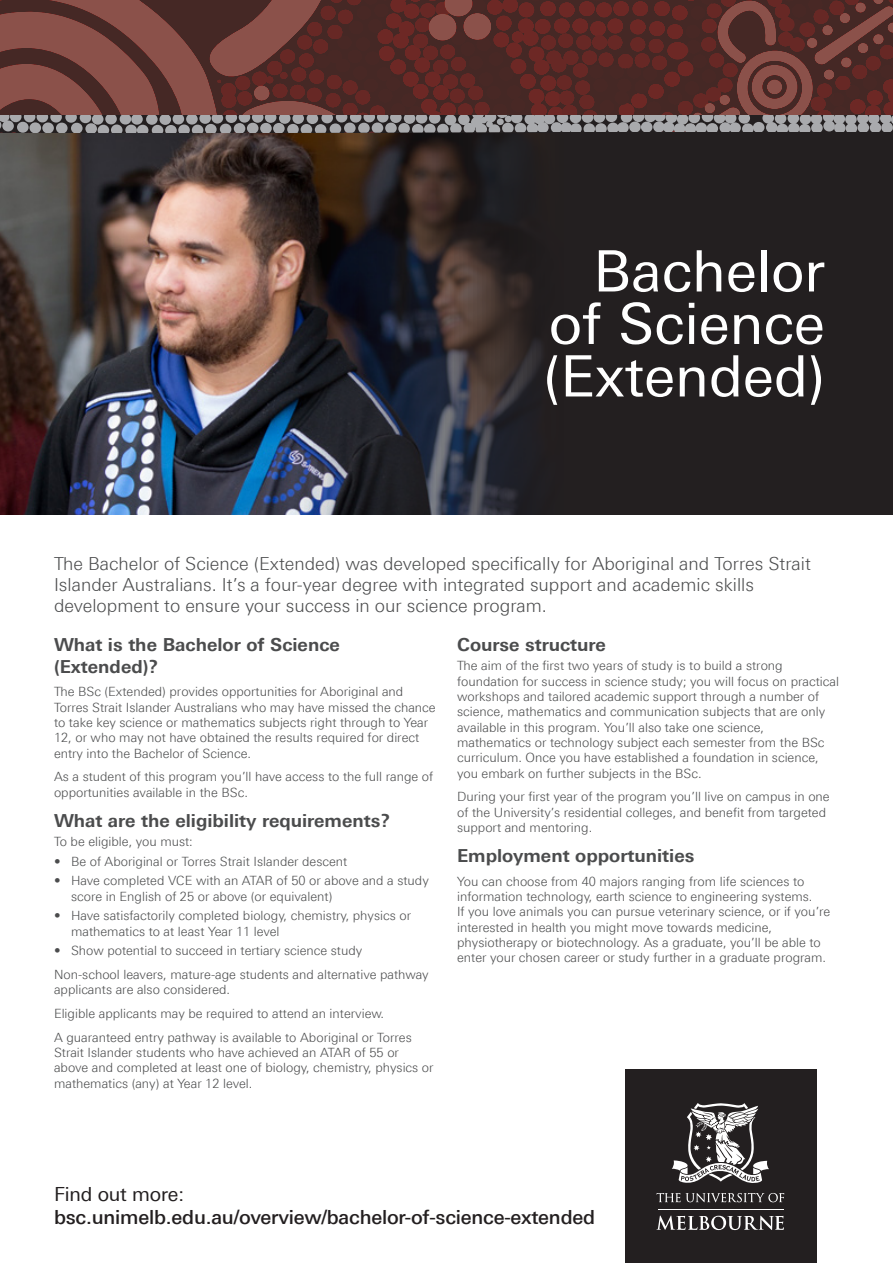
<style>
.page{position:relative;width:893px;height:1263px;background:#fff}
.page>*{position:absolute;margin:0;border:0;box-sizing:border-box;transform-origin:0 0}
.t1{font:57px/52.5px "Linotype Univers 430";color:#fff;text-align:justify}
.t2{font:500 19.5px "Linotype Univers 530";letter-spacing:-.01em;color:#231f20}
.t3{font:19.5px "Linotype Univers 430";letter-spacing:-.01em;color:#231f20}
.t4{font:300 18px/21px "Linotype Univers 330";color:#4b4c4d}
.t5{font:700 18px/21.6px "Linotype Univers 630";color:#4b4c4d}
.t6{font:300 12.75px/15.3px "Linotype Univers 330";color:#4b4c4d}
</style>
<div class="page">
<div style="left:625px;top:1070px;width:191px;height:193px;background:#231f20"></div>
<hr style="left:658px;top:1208px;width:126px;height:1px;background:#fff">
<svg style="left:656px;top:1215px;width:128px;height:15px"></svg>
<svg style="left:656px;top:1193px;width:128px;height:9px"></svg>
<svg style="left:672px;top:1103px;width:97px;height:80px"></svg>
<svg style="left:0;top:0;width:893px;height:132px;background:#663d3a"></svg>
<div style="left:653px;top:121px;width:12px;height:11px;background:#a9aaad;border-radius:50%"></div>
<div style="left:641px;top:122px;width:11px;height:10px;background:#a9aaad;border-radius:50%"></div>
<img style="left:0;top:132px;width:893px;height:383px">
<h1 class="t1" style="left:543px;top:245px;width:283px;text-indent:50px">Bachelor of Science (Extended)</h1>
<p class="t4" style="left:54px;top:553px;width:758px">The Bachelor of Science (Extended) was developed specifically for Aboriginal and Torres Strait<br>Islander Australians. It’s a four-year degree with integrated support and academic skills development to ensure your success in our science program.</p>
<h3 class="t5" style="left:54px;top:634px;width:287px">What is the Bachelor of Science (Extended)?</h3>
<p class="t6" style="left:54px;top:684px;width:383px">The BSc (Extended) provides opportunities for Aboriginal and Torres Strait Islander Australians who may have missed the chance to take key science or mathematics subjects right through to Year 12, or who may not have obtained the results required for direct entry into the Bachelor of Science.</p>
<p class="t6" style="left:54px;top:769px;width:381px">As a student of this program you’ll have access to the full range of opportunities available in the BSc.</p>
<h3 class="t5" style="left:54px;top:809px;width:338px">What are the eligibility requirements?</h3>
<p class="t6" style="left:54px;top:834px;width:140px">To be eligible, you must:</p>
<p class="t6" style="left:54px;top:853px;width:295px">• Be of Aboriginal or Torres Strait Islander descent</p>
<p class="t6" style="left:71px;top:873px;width:359px;text-indent:-17px">• Have completed VCE with an ATAR of 50 or above and a study score in English of 25 or above (or equivalent)</p>
<p class="t6" style="left:71px;top:908px;width:342px;text-indent:-17px">• Have satisfactorily completed biology, chemistry, physics or mathematics to at least Year 11 level</p>
<p class="t6" style="left:54px;top:938px;width:376px;line-height:23.9px">• Show potential to succeed in tertiary science study<br>Non-school leavers, mature-age students and alternative pathway</p>
<p class="t6" style="left:54px;top:977px;width:359px;line-height:23.9px">applicants are also considered.<br>Eligible applicants may be required to attend an interview.<br>A guaranteed entry pathway is available to Aboriginal or Torres</p>
<p class="t6" style="left:54px;top:1045px;width:381px">Strait Islander students who have achieved an ATAR of 55 or above and completed at least one of biology, chemistry, physics or mathematics (any) at Year 12 level.</p>
<h3 class="t5" style="left:457px;top:633px;width:150px">Course structure</h3>
<p class="t6" style="left:457px;top:658px;width:383px">The aim of the first two years of study is to build a strong foundation for success in science study; you will focus on practical workshops and tailored academic support through a number of science, mathematics and communication subjects that are only available in this program. You’ll also take one science, mathematics or technology subject each semester from the BSc curriculum. Once you have established a foundation in science, you embark on further subjects in the BSc.</p>
<p class="t6" style="left:457px;top:789px;width:374px">During your first year of the program you’ll live on campus in one of the University’s residential colleges, and benefit from targeted support and mentoring.</p>
<h3 class="t5" style="left:457px;top:845px;width:239px">Employment opportunities</h3>
<p class="t6" style="left:457px;top:873px;width:375px">You can choose from 40 majors ranging from life sciences to information technology, earth science to engineering systems.<br>If you love animals you can pursue veterinary science, or if you’re interested in health you might move towards medicine, physiotherapy or biotechnology. As a graduate, you’ll be able to enter your chosen career or study further in a graduate program.</p>
<h2 class="t3" style="left:54px;top:1182px;width:131px">Find out more:</h2>
<h2 class="t2" style="left:54px;top:1205px;width:543px">bsc.unimelb.edu.au/overview/bachelor-of-science-extended</h2>
</div>
